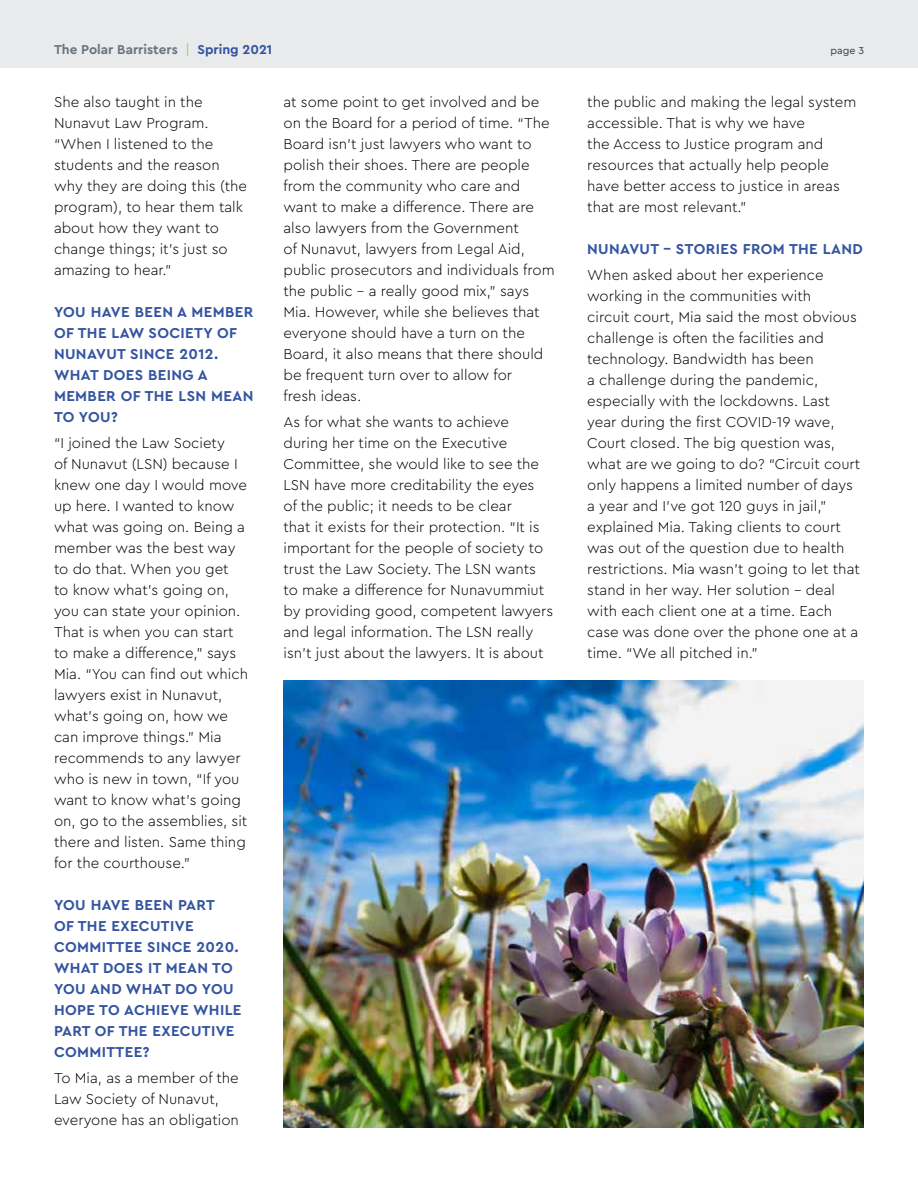
<style>
.page{position:relative;width:918px;height:1188px;background:#fff}
.page>*{position:absolute;margin:0;border:0;box-sizing:border-box;transform-origin:0 0}
.t1{font:300 15px/21px "Cera Pro";color:#000}
.t2{font:700 15px/21px "Cera Pro";letter-spacing:.025em;color:#3354a0}
.t3{font:700 13.5px "Cera Pro";color:#6c757d}
.t4{font:10.5px "Cera Pro";color:#343a40}
.s1{font-weight:400;color:#c1b544}
.s2{color:#3354a0}
</style>
<div class="page">
<div style="left:0;top:0;width:918px;height:68px;background:#e9eaec"></div>
<img style="left:284px;top:680px;width:580px;height:448px">
<p class="t3" style="left:54px;top:41px;width:220px">The Polar Barristers <span class="s1">|</span> <span class="s2">Spring 2021</span></p>
<p class="t4" style="left:831px;top:44px;width:35px">page 3</p>
<p class="t1" style="left:284px;top:90px;width:273px">at some point to get involved and be on the Board for a period of time. “The Board isn’t just lawyers who want to polish their shoes. There are people from the community who care and want to make a difference. There are also lawyers from the Government<br>of Nunavut, lawyers from Legal Aid, public prosecutors and individuals from the public - a really good mix,” says Mia. However, while she believes that everyone should have a turn on the Board, it also means that there should be frequent turn over to allow for<br>fresh ideas.</p>
<p class="t1" style="left:284px;top:411px;width:271px">As for what she wants to achieve during her time on the Executive Committee, she would like to see the LSN have more creditability the eyes<br>of the public; it needs to be clear<br>that it exists for their protection. “It is important for the people of society to trust the Law Society. The LSN wants to make a difference for Nunavummiut by providing good, competent lawyers and legal information. The LSN really isn’t just about the lawyers. It is about</p>
<p class="t1" style="left:54px;top:90px;width:195px">She also taught in the<br>Nunavut Law Program. “When I listened to the students and the reason why they are doing this (the program), to hear them talk about how they want to change things; it’s just so amazing to hear.”</p>
<p class="t2" style="left:54px;top:300px;width:201px">YOU HAVE BEEN A MEMBER<br>OF THE LAW SOCIETY OF<br>NUNAVUT SINCE 2012.<br>WHAT DOES BEING A<br>MEMBER OF THE LSN MEAN<br>TO YOU?</p>
<p class="t1" style="left:54px;top:432px;width:196px">“I joined the Law Society<br>of Nunavut (LSN) because I knew one day I would move up here. I wanted to know what was going on. Being a member was the best way to do that. When you get<br>to know what’s going on, you can state your opinion.<br>That is when you can start to make a difference,” says<br>Mia. “You can find out which lawyers exist in Nunavut, what’s going on, how we can improve things.” Mia recommends to any lawyer who is new in town, “If you want to know what’s going on, go to the assemblies, sit there and listen. Same thing for the courthouse.”</p>
<p class="t2" style="left:54px;top:894px;width:189px">YOU HAVE BEEN PART<br>OF THE EXECUTIVE<br>COMMITTEE SINCE 2020.<br>WHAT DOES IT MEAN TO<br>YOU AND WHAT DO YOU<br>HOPE TO ACHIEVE WHILE<br>PART OF THE EXECUTIVE<br>COMMITTEE?</p>
<p class="t1" style="left:54px;top:1067px;width:186px">To Mia, as a member of the<br>Law Society of Nunavut, everyone has an obligation</p>
<p class="t1" style="left:587px;top:90px;width:271px">the public and making the legal system accessible. That is why we have<br>the Access to Justice program and resources that actually help people have better access to justice in areas that are most relevant.”</p>
<p class="t2" style="left:587px;top:237px;width:277px">NUNAVUT - STORIES FROM THE LAND</p>
<p class="t1" style="left:587px;top:264px;width:275px">When asked about her experience working in the communities with<br>circuit court, Mia said the most obvious challenge is often the facilities and technology. Bandwidth has been<br>a challenge during the pandemic, especially with the lockdowns. Last year during the first COVID-19 wave, Court closed. The big question was, what are we going to do? “Circuit court only happens a limited number of days a year and I’ve got 120 guys in jail,” explained Mia. Taking clients to court was out of the question due to health restrictions. Mia wasn’t going to let that stand in her way. Her solution - deal with each client one at a time. Each case was done over the phone one at a time. “We all pitched in.”</p>
</div>
